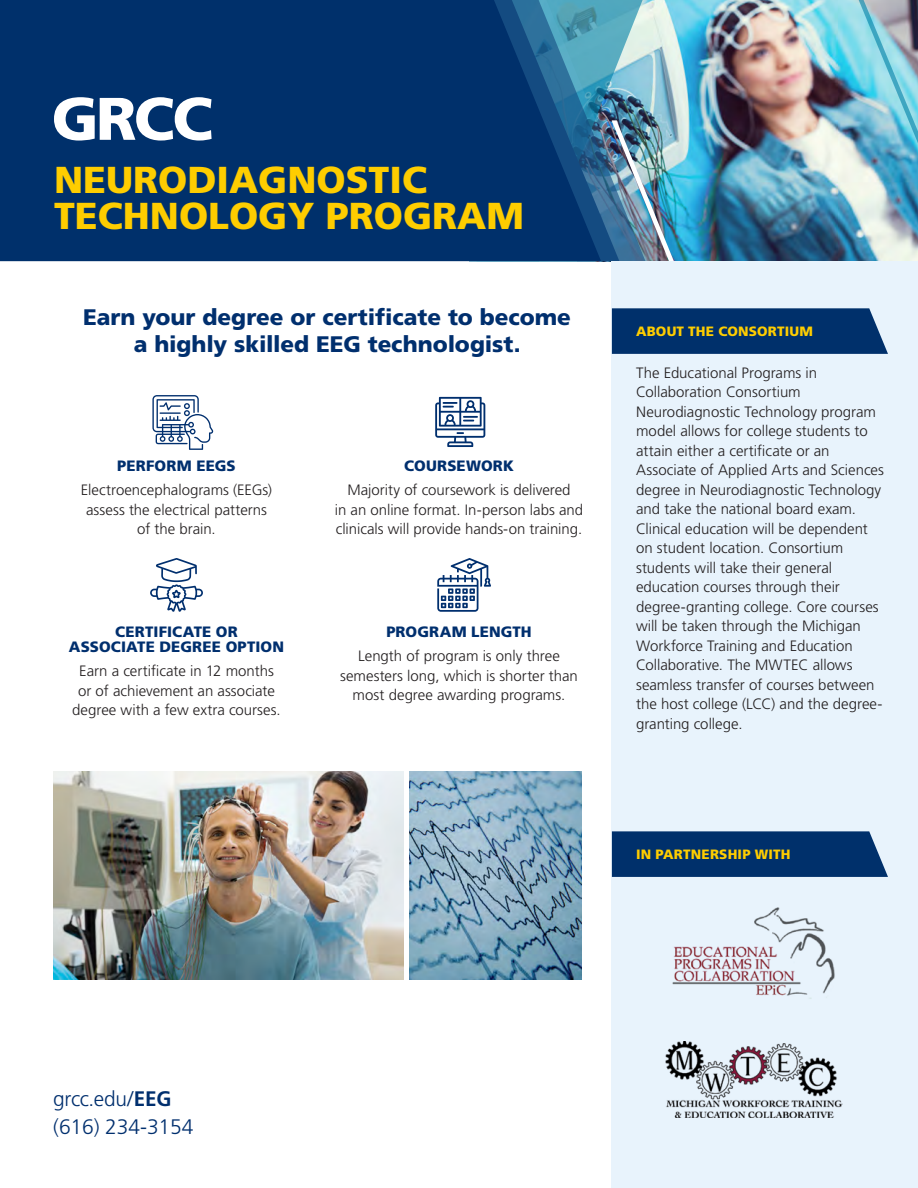
<style>
.page{position:relative;width:918px;height:1188px;background:#fff}
.page>*{position:absolute;margin:0;border:0;box-sizing:border-box;transform-origin:0 0}
.t1{font:900 37.5px/36px "Frutiger LT Std";color:#fecd00}
.Head{font:900 22.5px/27px "Frutiger LT Std";letter-spacing:-.005em;color:#002f6e;text-align:center}
.t2{font:300 21px/27.3px "Frutiger LT Std";letter-spacing:-.005em;color:#002f6e}
.Body{font:300 15px/19.5px "Frutiger LT Std";color:#231f20;text-align:center}
.Head-2{font:900 15px/15px "Frutiger LT Std";letter-spacing:.01em;color:#002f6e;text-align:center}
.t3{font:900 13.5px "Frutiger LT Std";letter-spacing:.015em;color:#fecd00}
.s1{font-weight:700}
</style>
<div class="page">
<img style="left:674px;top:0;width:244px;height:261px">
<div style="left:0;top:0;width:465px;height:261px;background:#00306b"></div>
<div style="left:465px;top:0;width:23px;height:261px;background:#00306b"></div>
<img style="left:850px;top:0;width:68px;height:213px">
<img style="left:488px;top:0;width:186px;height:261px">
<svg style="left:54px;top:97px;width:158px;height:44px"></svg>
<div style="left:612px;top:261px;width:306px;height:927px;background:#e8f3fc"></div>
<svg style="left:612px;top:308px;width:276px;height:46px;background:#093770"></svg>
<svg style="left:612px;top:831px;width:276px;height:46px;background:#093770"></svg>
<img style="left:53px;top:772px;width:350px;height:207px">
<img style="left:410px;top:772px;width:171px;height:207px">
<img style="left:672px;top:907px;width:163px;height:92px">
<img style="left:665px;top:1042px;width:177px;height:76px">
<svg style="left:152px;top:395px;width:61px;height:55px"></svg>
<svg style="left:150px;top:558px;width:53px;height:54px"></svg>
<svg style="left:435px;top:397px;width:50px;height:50px"></svg>
<svg style="left:437px;top:558px;width:54px;height:54px"></svg>
<p class="t1" style="left:54px;top:162px;width:471px">NEURODIAGNOSTIC<br>TECHNOLOGY PROGRAM</p>
<p class="Head" style="left:83px;top:304px;width:489px">Earn your degree or certificate to become a highly skilled EEG technologist.</p>
<p class="Head-2" style="left:117px;top:459px;width:120px">PERFORM EEGS</p>
<p class="Body" style="left:81px;top:481px;width:193px">Electroencephalograms (EEGs) assess the electrical patterns of the brain.</p>
<p class="Head-2" style="left:69px;top:625px;width:217px">CERTIFICATE OR<br>ASSOCIATE DEGREE OPTION</p>
<p class="Body" style="left:72px;top:661px;width:210px">Earn a certificate in 12 months or of achievement an associate degree with a few extra courses.</p>
<p class="Head-2" style="left:404px;top:459px;width:111px">COURSEWORK</p>
<p class="Body" style="left:335px;top:481px;width:250px">Majority of coursework is delivered<br>in an online format. In-person labs and clinicals will provide hands-on training.</p>
<p class="Head-2" style="left:386px;top:625px;width:147px">PROGRAM LENGTH</p>
<p class="Body" style="left:340px;top:646px;width:239px">Length of program is only three semesters long, which is shorter than most degree awarding programs.</p>
<p class="t3" style="left:636px;top:323px;width:179px">ABOUT THE CONSORTIUM</p>
<p class="Body" style="left:636px;top:363px;width:249px;text-align:left">The Educational Programs in Collaboration Consortium Neurodiagnostic Technology program model allows for college students to attain either a certificate or an Associate of Applied Arts and Sciences degree in Neurodiagnostic Technology and take the national board exam.<br>Clinical education will be dependent on student location. Consortium students will take their general education courses through their degree-granting college. Core courses will be taken through the Michigan Workforce Training and Education Collaborative. The MWTEC allows seamless transfer of courses between the host college (LCC) and the degree&shy;granting college.</p>
<p class="t3" style="left:636px;top:846px;width:156px">IN PARTNERSHIP WITH</p>
<p class="t2" style="left:53px;top:1086px;width:142px">grcc.edu/<span class="s1">EEG </span>(616) 234-3154</p>
</div>
